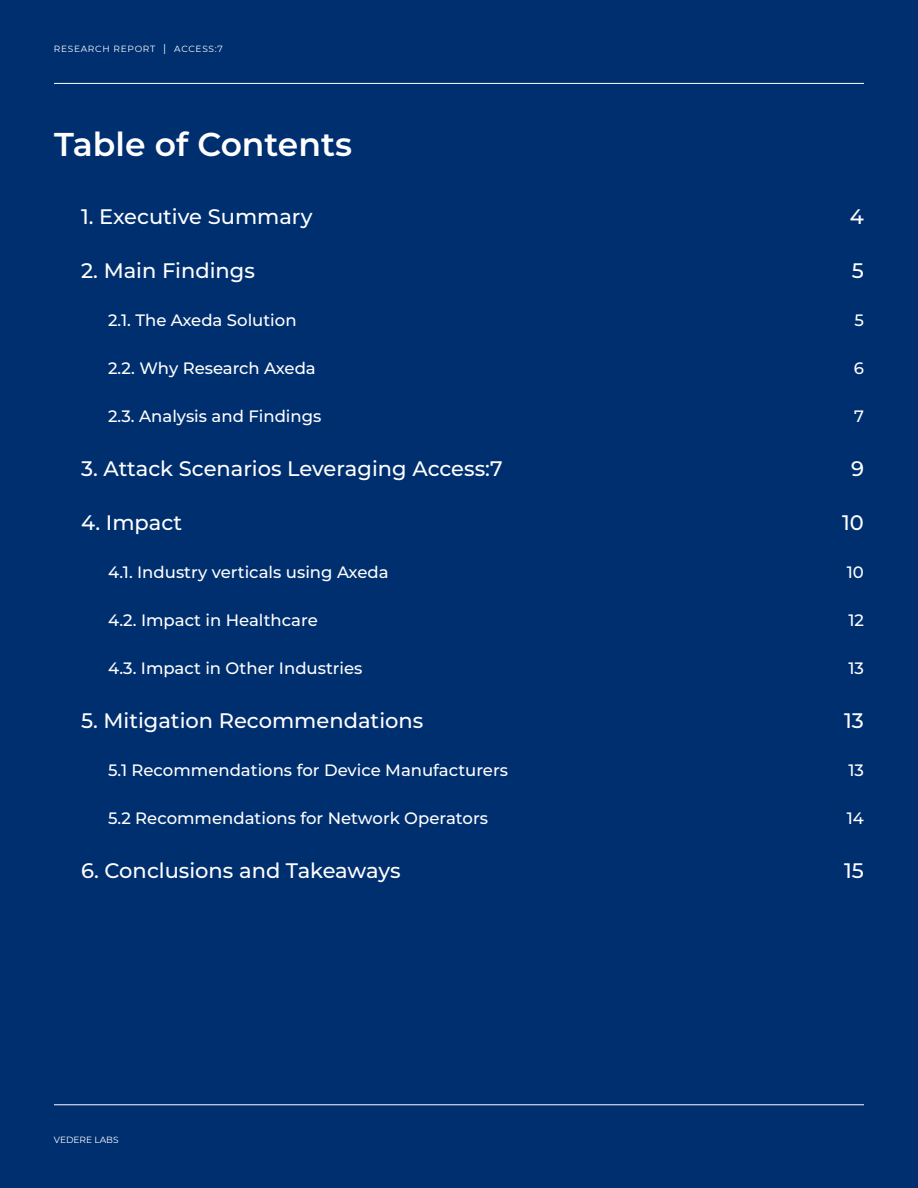
<style>
.page{position:relative;width:918px;height:1188px;background:#002f70}
.page>*{position:absolute;margin:0;border:0;box-sizing:border-box;transform-origin:0 0}
.TOC_title{font:600 33px "Montserrat";color:#fff}
.t1{font:500 21px "Montserrat";color:#fff}
.t2{font:500 16.5px "Montserrat";color:#fff}
.Sheet_Name_Title{font:9px "Montserrat";letter-spacing:.08em;color:#fff}
.Body_Copy_Regular{font:9px "Montserrat";color:#fff}
.s1{font-size:10.5px}
</style>
<div class="page">
<hr style="left:54px;top:1104px;width:810px;height:1px;background:#fff">
<hr style="left:54px;top:83px;width:810px;height:1px;background:#fff">
<p class="Sheet_Name_Title" style="left:54px;top:43px;width:170px">RESEARCH REPORT <span class="s1">|</span> ACCESS:7</p>
<p class="TOC_title" style="left:54px;top:121px;width:300px">Table of Contents</p>
<p class="t1" style="left:81px;top:202px;width:233px">1. Executive Summary</p>
<p class="t1" style="left:850px;top:202px;width:16px">4</p>
<p class="t1" style="left:81px;top:256px;width:176px">2. Main Findings</p>
<p class="t1" style="left:852px;top:256px;width:14px">5</p>
<p class="t2" style="left:108px;top:308px;width:190px">2.1. The Axeda Solution</p>
<p class="t2" style="left:855px;top:308px;width:11px">5</p>
<p class="t2" style="left:108px;top:356px;width:209px">2.2. Why Research Axeda</p>
<p class="t2" style="left:854px;top:356px;width:12px">6</p>
<p class="t2" style="left:108px;top:404px;width:215px">2.3. Analysis and Findings</p>
<p class="t2" style="left:854px;top:404px;width:11px">7</p>
<p class="t1" style="left:81px;top:454px;width:423px">3. Attack Scenarios Leveraging Access:7</p>
<p class="t1" style="left:851px;top:454px;width:14px">9</p>
<p class="t1" style="left:81px;top:508px;width:103px">4. Impact</p>
<p class="t1" style="left:842px;top:508px;width:23px">10</p>
<p class="t2" style="left:108px;top:560px;width:282px">4.1. Industry verticals using Axeda</p>
<p class="t2" style="left:847px;top:560px;width:19px">10</p>
<p class="t2" style="left:108px;top:608px;width:211px">4.2. Impact in Healthcare</p>
<p class="t2" style="left:848px;top:608px;width:17px">12</p>
<p class="t2" style="left:108px;top:656px;width:256px">4.3. Impact in Other Industries</p>
<p class="t2" style="left:848px;top:656px;width:17px">13</p>
<p class="t1" style="left:81px;top:706px;width:344px">5. Mitigation Recommendations</p>
<p class="t1" style="left:844px;top:706px;width:21px">13</p>
<p class="t2" style="left:108px;top:758px;width:402px">5.1 Recommendations for Device Manufacturers</p>
<p class="t2" style="left:848px;top:758px;width:17px">13</p>
<p class="t2" style="left:108px;top:806px;width:381px">5.2 Recommendations for Network Operators</p>
<p class="t2" style="left:847px;top:806px;width:19px">14</p>
<p class="t1" style="left:81px;top:856px;width:321px">6. Conclusions and Takeaways</p>
<p class="t1" style="left:844px;top:856px;width:21px">15</p>
<p class="Body_Copy_Regular" style="left:54px;top:1133px;width:66px">VEDERE LABS</p>
</div>
